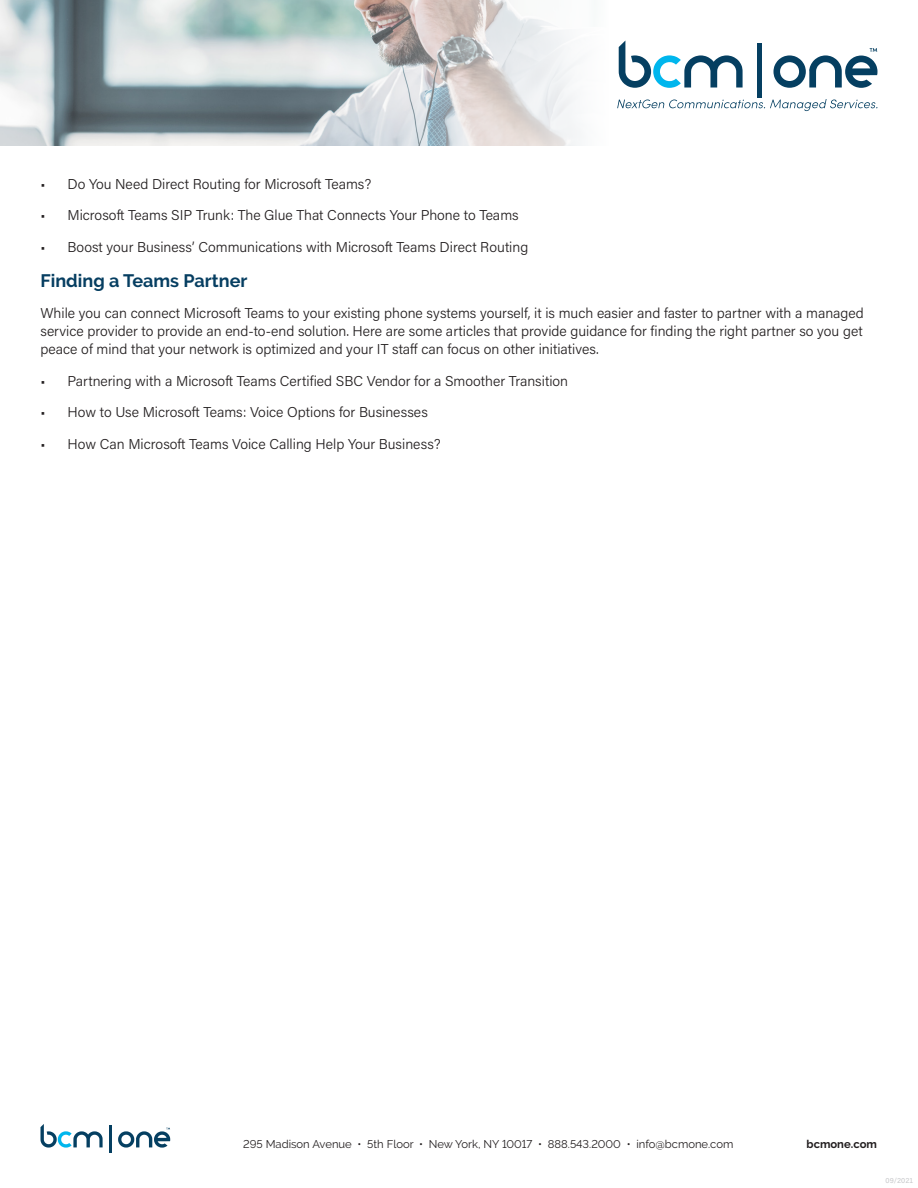
<style>
.page{position:relative;width:918px;height:1188px;background:#fff}
.page>*{position:absolute;margin:0;border:0;box-sizing:border-box;transform-origin:0 0}
._2_Subheadv_12pt{font:700 18px "Raleway";color:#063e61}
.Text{font:300 14.25px/18px "Acumin Pro";color:#231f20;text-align:justify}
.t1{font:11.25px "Raleway";color:#231f20}
.t2{font:700 11.25px "Raleway";color:#231f20}
.t3{font:7.5px "Acumin Pro";color:#c7c8ca}
</style>
<div class="page">
<img style="left:0;top:0;width:580px;height:146px">
<svg style="left:41px;top:1124px;width:62px;height:24px"></svg>
<hr style="left:110px;top:1125px;width:2px;height:27px;background:#053f61">
<svg style="left:118px;top:1128px;width:52px;height:20px"></svg>
<svg style="left:617px;top:99px;width:261px;height:12px"></svg>
<svg style="left:619px;top:40px;width:124px;height:48px"></svg>
<hr style="left:757px;top:43px;width:4px;height:54px;background:#053f61">
<svg style="left:773px;top:48px;width:104px;height:40px"></svg>
<p class="Text" style="left:40px;top:174px;width:332px">• Do You Need Direct Routing for Microsoft Teams?</p>
<p class="Text" style="left:40px;top:206px;width:480px">• Microsoft Teams SIP Trunk: The Glue That Connects Your Phone to Teams</p>
<p class="Text" style="left:40px;top:237px;width:489px">• Boost your Business’ Communications with Microsoft Teams Direct Routing</p>
<p class="_2_Subheadv_12pt" style="left:40px;top:270px;width:208px">Finding a Teams Partner</p>
<p class="Text" style="left:40px;top:304px;width:825px">While you can connect Microsoft Teams to your existing phone systems yourself, it is much easier and faster to partner with a managed service provider to provide an end-to-end solution. Here are some articles that provide guidance for finding the right partner so you get peace of mind that your network is optimized and your IT staff can focus on other initiatives.</p>
<p class="Text" style="left:40px;top:371px;width:529px">• Partnering with a Microsoft Teams Certified SBC Vendor for a Smoother Transition</p>
<p class="Text" style="left:40px;top:403px;width:389px">• How to Use Microsoft Teams: Voice Options for Businesses</p>
<p class="Text" style="left:40px;top:434px;width:402px">• How Can Microsoft Teams Voice Calling Help Your Business?</p>
<p class="t1" style="left:243px;top:1137px;width:492px">295 Madison Avenue • 5th Floor • New York, NY 10017 • 888.543.2000 • info@bcmone.com</p>
<p class="t2" style="left:807px;top:1137px;width:72px">bcmone.com</p>
<p class="t3" style="left:886px;top:1176px;width:29px">09/2021</p>
</div>
